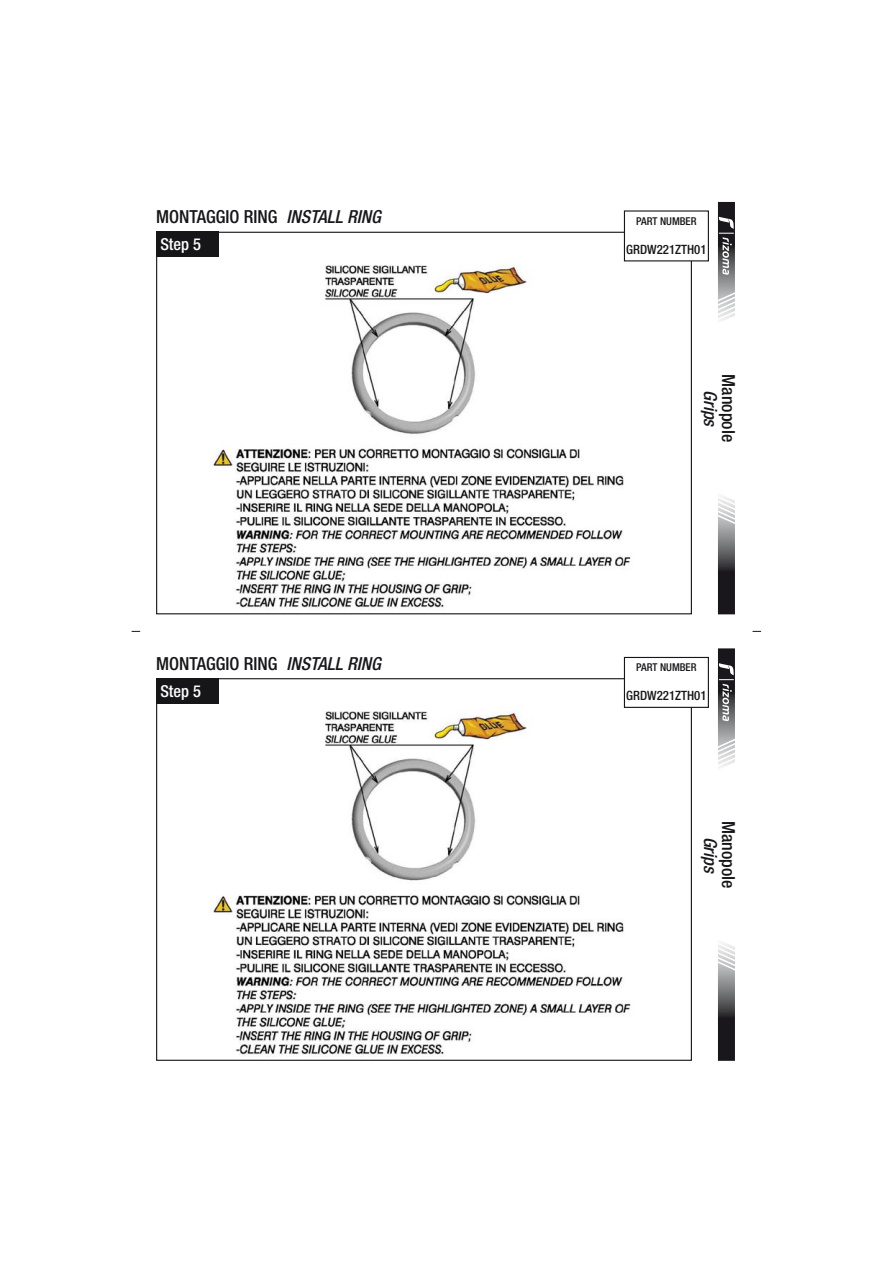
<style>
.page{position:relative;width:893px;height:1263px;background:#fff}
.page>*{position:absolute;margin:0;border:0;box-sizing:border-box;transform-origin:0 0}
.t1{font:500 condensed 18px "Helvetica Neue LT Std";color:#161619}
.t2{font:italic 500 condensed 18px "Helvetica Neue LT Std";color:#19171b}
.t3{font:500 condensed 16.5px "Helvetica Neue LT Std";color:#fff}
.t4{font:500 condensed 12.9px "Helvetica Neue LT Std";color:#161619}
.t5{font:500 condensed 10.8px "Helvetica Neue LT Std";color:#161619}
.s1{font-style:italic;color:#19171b}
</style>
<div class="page">
<img style="left:213px;top:236px;width:425px;height:374px">
<div style="left:156px;top:232px;width:62px;height:25px;background:#161619"></div>
<svg style="left:718px;top:496px;width:17px;height:118px;background:#6a6a6c"></svg>
<svg style="left:718px;top:202px;width:17px;height:119px;background:#7d7d7f"></svg>
<div style="left:624px;top:211px;width:84px;height:50px;background:#fff"></div>
<div style="left:624px;top:210px;width:85px;height:51px;border:1px solid #161619"></div>
<img style="left:210px;top:683px;width:421px;height:372px">
<div style="left:156px;top:678px;width:62px;height:26px;background:#161619"></div>
<svg style="left:718px;top:942px;width:17px;height:119px;background:#6b6a6d"></svg>
<svg style="left:718px;top:648px;width:17px;height:120px;background:#7e7e80"></svg>
<div style="left:624px;top:657px;width:84px;height:50px;background:#fff"></div>
<div style="left:624px;top:657px;width:85px;height:51px;border:1px solid #161619"></div>
<p class="t1" style="left:156px;top:210px;width:226px">MONTAGGIO RING <span class="s1">INSTALL RING</span></p>
<p class="t3" style="left:160px;top:239px;width:42px">Step 5</p>
<p class="t4" style="left:626px;top:244px;width:82px">GRDW221ZTH01</p>
<p class="t5" style="left:636px;top:217px;width:62px">PART NUMBER</p>
<p class="t1" style="left:735px;top:374px;width:69px;rotate:90deg">Manopole</p>
<p class="t2" style="left:717px;top:390px;width:38px;rotate:90deg">Grips</p>
<p class="t1" style="left:156px;top:657px;width:226px">MONTAGGIO RING <span class="s1">INSTALL RING</span></p>
<p class="t3" style="left:160px;top:685px;width:42px">Step 5</p>
<p class="t4" style="left:626px;top:691px;width:82px">GRDW221ZTH01</p>
<p class="t5" style="left:636px;top:663px;width:62px">PART NUMBER</p>
<p class="t1" style="left:735px;top:821px;width:69px;rotate:90deg">Manopole</p>
<p class="t2" style="left:717px;top:837px;width:38px;rotate:90deg">Grips</p>
</div>
